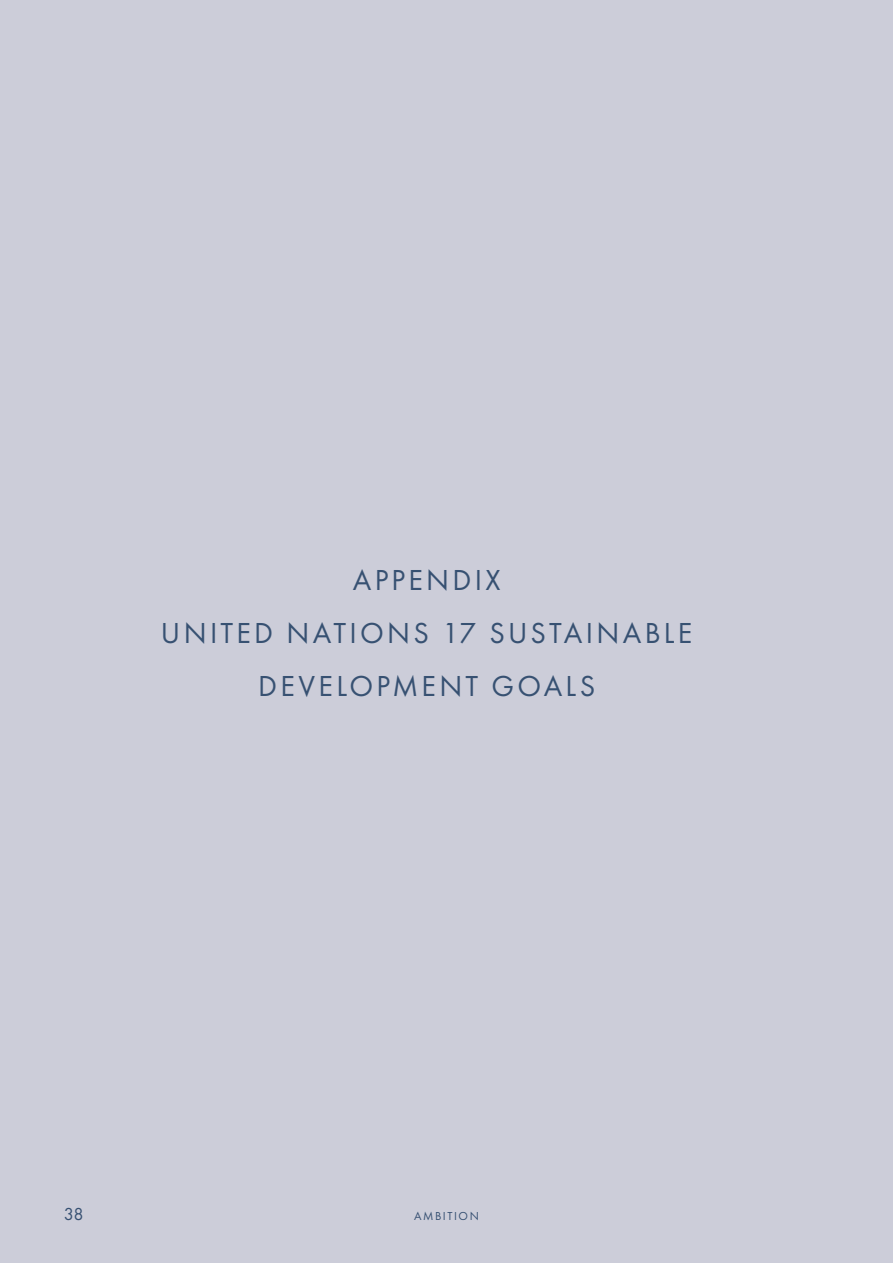
<style>
.page{position:relative;width:893px;height:1263px;background:#cccdd9}
.page>*{position:absolute;margin:0;border:0;box-sizing:border-box;transform-origin:0 0}
.t1{font:30px/52.9px "Futura PT";letter-spacing:.11em;color:#375172;text-align:center}
.t2{font:18px "Futura PT";color:#365072}
.t3{font:12px "Futura PT";letter-spacing:.13em;color:#365072}
</style>
<div class="page">
<p class="t1" style="left:161px;top:556px;width:533px">APPENDIX<br>UNITED NATIONS 17 SUSTAINABLE<br>DEVELOPMENT GOALS</p>
<p class="t2" style="left:64px;top:1207px;width:22px">38</p>
<p class="t3" style="left:414px;top:1209px;width:66px">AMBITION</p>
</div>
